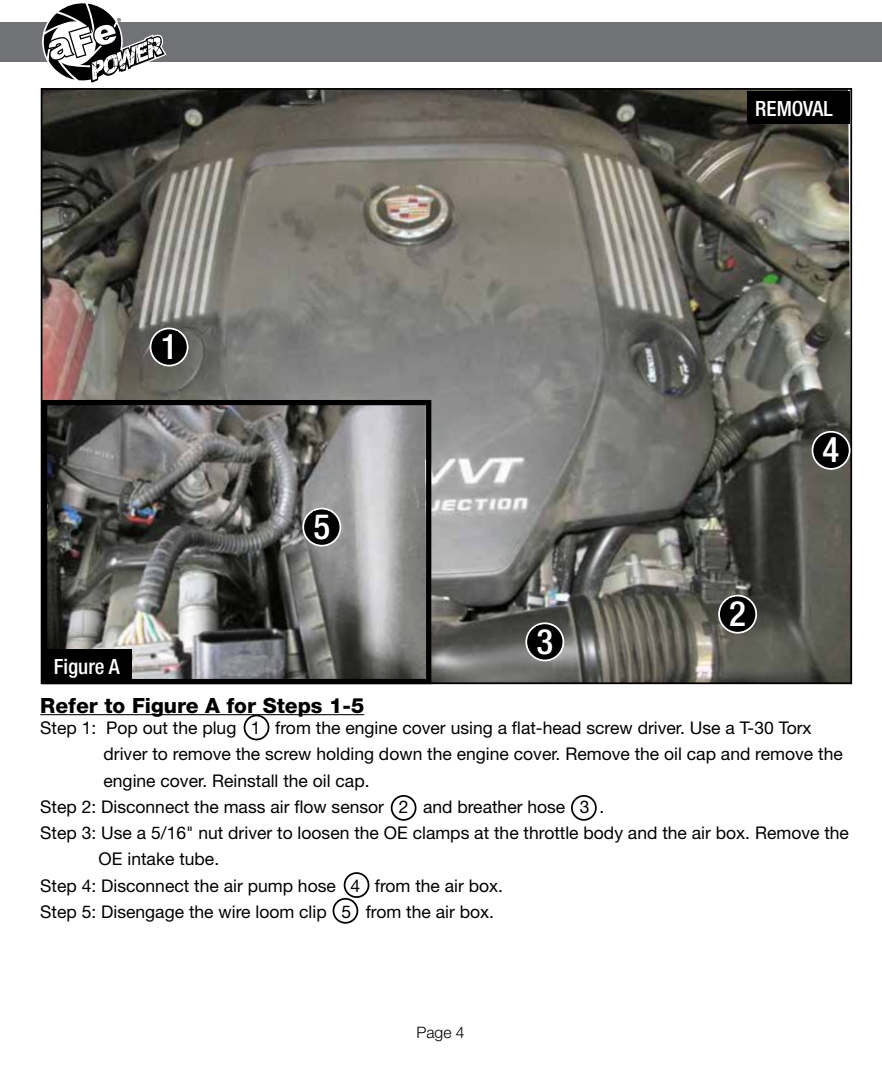
<style>
.page{position:relative;width:882px;height:1071px;background:#fff}
.page>*{position:absolute;margin:0;border:0;box-sizing:border-box;transform-origin:0 0}
.t1{font:500 condensed 35px "Helvetica Neue";color:#fff}
.t2{font:800 21px "Helvetica Neue";color:#000}
.t3{font:500 condensed 21px "Helvetica Neue";color:#fff}
.t4{font:17.5px "Helvetica Neue";color:#000}
.t5{font:300 15.75px "Helvetica Neue";color:#000}
</style>
<div class="page">
<div style="left:0;top:23px;width:882px;height:39px;background:#717275"></div>
<svg style="left:43px;top:3px;width:124px;height:80px"></svg>
<img style="left:44px;top:91px;width:805px;height:590px">
<hr style="left:40px;top:714px;width:324px;height:1px;background:#000">
<div style="left:747px;top:91px;width:103px;height:33px;background:#000"></div>
<div style="left:244px;top:715px;width:25px;height:25px;border:2px solid #000;border-radius:50%"></div>
<div style="left:391px;top:795px;width:26px;height:26px;border:2px solid #000;border-radius:50%"></div>
<div style="left:571px;top:795px;width:26px;height:26px;border:2px solid #000;border-radius:50%"></div>
<div style="left:344px;top:872px;width:25px;height:26px;border:2px solid #000;border-radius:50%"></div>
<img style="left:48px;top:406px;width:377px;height:272px">
<div style="left:42px;top:400px;width:389px;height:284px;border:5px solid #000"></div>
<div style="left:333px;top:898px;width:25px;height:26px;border:2px solid #000;border-radius:50%"></div>
<div style="left:151px;top:328px;width:37px;height:38px;background:#000;border-radius:50%"></div>
<div style="left:150px;top:328px;width:39px;height:38px;border:2px solid #fff;border-radius:50%"></div>
<div style="left:161px;top:331px;width:16px;height:28px;background:#000"></div>
<div style="left:303px;top:509px;width:37px;height:37px;background:#000;border-radius:50%"></div>
<div style="left:302px;top:508px;width:39px;height:39px;border:2px solid #fff;border-radius:50%"></div>
<div style="left:313px;top:512px;width:17px;height:27px;background:#000"></div>
<div style="left:526px;top:623px;width:37px;height:37px;background:#000;border-radius:50%"></div>
<div style="left:525px;top:622px;width:39px;height:39px;border:2px solid #fff;border-radius:50%"></div>
<div style="left:536px;top:626px;width:17px;height:28px;background:#000"></div>
<div style="left:719px;top:596px;width:37px;height:37px;background:#000;border-radius:50%"></div>
<div style="left:718px;top:595px;width:39px;height:39px;border:2px solid #fff;border-radius:50%"></div>
<div style="left:729px;top:599px;width:17px;height:27px;background:#000"></div>
<div style="left:812px;top:432px;width:38px;height:37px;background:#000;border-radius:50%"></div>
<div style="left:812px;top:431px;width:38px;height:39px;border:2px solid #fff;border-radius:50%"></div>
<div style="left:823px;top:435px;width:16px;height:27px;background:#000"></div>
<div style="left:42px;top:649px;width:90px;height:33px;background:#000"></div>
<h1 class="t1" style="left:161px;top:326px;width:18px">1</h1>
<p class="t3" style="left:54px;top:654px;width:67px">Figure A</p>
<h1 class="t1" style="left:313px;top:506px;width:18px">5</h1>
<h1 class="t1" style="left:536px;top:620px;width:18px">3</h1>
<p class="t3" style="left:755px;top:96px;width:79px">REMOVAL</p>
<h1 class="t1" style="left:729px;top:593px;width:18px">2</h1>
<h1 class="t1" style="left:823px;top:429px;width:18px">4</h1>
<p class="t2" style="left:40px;top:693px;width:325px">Refer to Figure A for Steps 1-5</p>
<p class="t4" style="left:40px;top:717px;width:773px">Step 1: Pop out the plug 1 from the engine cover using a flat-head screw driver. Use a T-30 Torx</p>
<p class="t4" style="left:103px;top:744px;width:741px">driver to remove the screw holding down the engine cover. Remove the oil cap and remove the</p>
<p class="t4" style="left:103px;top:770px;width:268px">engine cover. Reinstall the oil cap.</p>
<p class="t4" style="left:40px;top:796px;width:566px">Step 2: Disconnect the mass air flow sensor 2 and breather hose 3 .</p>
<p class="t4" style="left:40px;top:822px;width:810px">Step 3: Use a 5/16" nut driver to loosen the OE clamps at the throttle body and the air box. Remove the</p>
<p class="t4" style="left:99px;top:849px;width:122px">OE intake tube.</p>
<p class="t4" style="left:40px;top:875px;width:464px">Step 4: Disconnect the air pump hose 4 from the air box.</p>
<p class="t4" style="left:40px;top:901px;width:455px">Step 5: Disengage the wire loom clip 5 from the air box.</p>
<p class="t5" style="left:416px;top:1023px;width:50px">Page 4</p>
</div>
